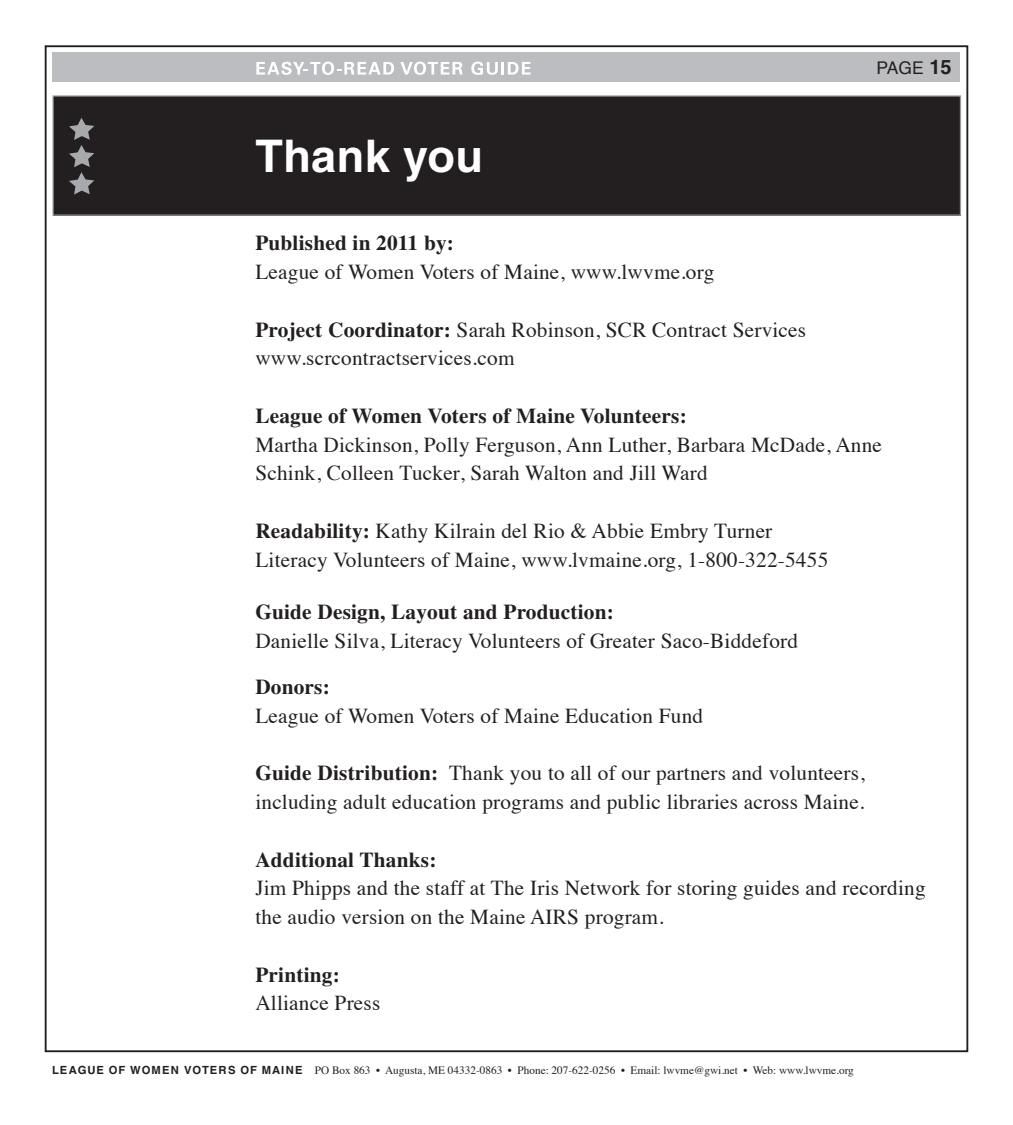
<style>
.page{position:relative;width:1013px;height:1125px;background:#fff}
.page>*{position:absolute;margin:0;border:0;box-sizing:border-box;transform-origin:0 0}
.t1{font:700 45px "Helvetica";letter-spacing:.01em;color:#fff}
.t2{font:21.25px/28.8px "Times";letter-spacing:.01em;color:#231f20}
.t3{font:700 21.25px "Times";letter-spacing:.01em;color:#231f20}
.t4{font:17.5px "Helvetica";color:#231f20}
.t5{font:11.25px "Times";color:#231f20}
.s1{font-weight:700}
.s2{font-weight:700;font-size:20px}
.s3{font-family:"Helvetica";font-weight:700}
</style>
<div class="page">
<div style="left:52px;top:52px;width:908px;height:30px;background:#bcbdc0"></div>
<svg style="left:256px;top:62px;width:138px;height:13px"></svg>
<svg style="left:400px;top:62px;width:62px;height:13px"></svg>
<svg style="left:471px;top:62px;width:59px;height:13px"></svg>
<div style="left:53px;top:96px;width:907px;height:119px;background:#231f20"></div>
<div style="left:52px;top:95px;width:909px;height:121px;border:1px solid #939598"></div>
<svg style="left:69px;top:118px;width:25px;height:77px"></svg>
<h1 class="t1" style="left:255px;top:128px;width:229px">Thank you</h1>
<p class="t3" style="left:255px;top:230px;width:200px">Published in 2011 by:</p>
<p class="t2" style="left:255px;top:259px;width:460px">League of Women Voters of Maine, www.lwvme.org</p>
<p class="t2" style="left:255px;top:317px;width:552px"><span class="s1">Project Coordinator:</span> Sarah Robinson, SCR Contract Services www.scrcontractservices.com</p>
<p class="t4" style="left:876px;top:61px;width:77px">PAGE <span class="s2">15</span></p>
<p class="t3" style="left:255px;top:403px;width:433px">League of Women Voters of Maine Volunteers:</p>
<p class="t2" style="left:255px;top:432px;width:628px">Martha Dickinson, Polly Ferguson, Ann Luther, Barbara McDade, Anne<br>Schink, Colleen Tucker, Sarah Walton and Jill Ward</p>
<p class="t2" style="left:255px;top:518px;width:574px"><span class="s1">Readability:</span> Kathy Kilrain del Rio &amp; Abbie Embry Turner<br>Literacy Volunteers of Maine, www.lvmaine.org, 1-800-322-5455</p>
<p class="t3" style="left:255px;top:599px;width:360px">Guide Design, Layout and Production:</p>
<p class="t2" style="left:255px;top:628px;width:544px">Danielle Silva, Literacy Volunteers of Greater Saco-Biddeford</p>
<p class="t3" style="left:255px;top:674px;width:76px">Donors:</p>
<p class="t2" style="left:255px;top:703px;width:449px">League of Women Voters of Maine Education Fund</p>
<p class="t2" style="left:255px;top:761px;width:611px"><span class="s1">Guide Distribution:</span> Thank you to all of our partners and volunteers, including adult education programs and public libraries across Maine.</p>
<p class="t3" style="left:255px;top:847px;width:182px">Additional Thanks:</p>
<p class="t2" style="left:255px;top:876px;width:671px">Jim Phipps and the staff at The Iris Network for storing guides and recording the audio version on the Maine AIRS program.</p>
<p class="t3" style="left:255px;top:962px;width:86px">Printing:</p>
<p class="t2" style="left:255px;top:991px;width:126px">Alliance Press</p>
<p class="t5" style="left:52px;top:1065px;width:803px"><span class="s3">LEAGUE OF WOMEN VOTERS OF MAINE</span> PO Box 863 • Augusta, ME 04332-0863 • Phone: 207-622-0256 • Email: lwvme@gwi.net • Web: www.lwvme.org</p>
</div>
